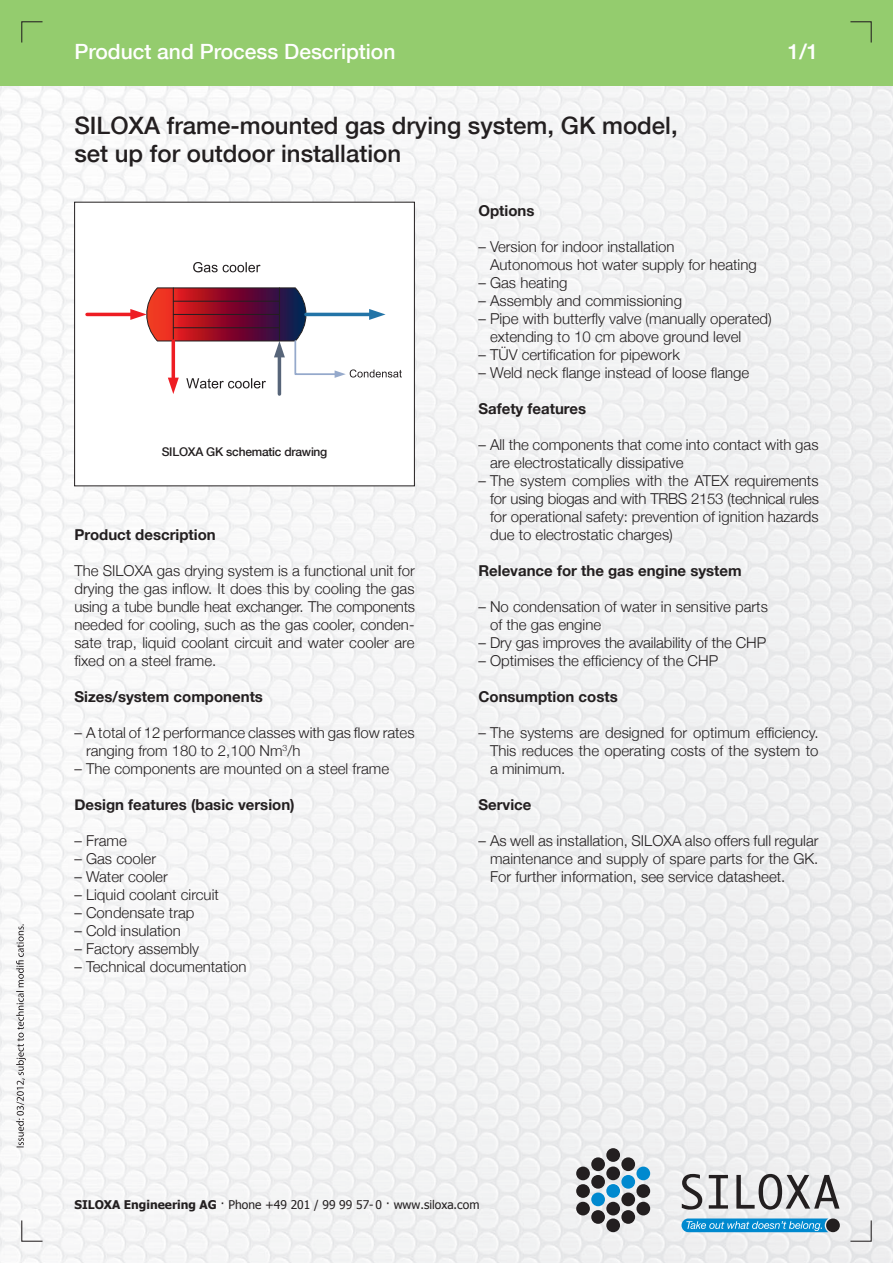
<style>
.page{position:relative;width:893px;height:1263px;background:#fff}
.page>*{position:absolute;margin:0;border:0;box-sizing:border-box;transform-origin:0 0}
.t1{font:500 24px/28.8px "Helvetica Neue";color:#231f20}
.t2{font:500 21px "Helvetica Neue";color:#fff}
.t3{font:300 15px/18px "Helvetica Neue";color:#231f20}
.t4{font:700 15px "Helvetica Neue";color:#231f20}
.t5{font:12px "Tahoma";color:#231f20}
.t6{font:500 12px "Helvetica Neue";letter-spacing:-.02em;color:#231f20}
.s1{font-weight:700}
</style>
<div class="page">
<img style="left:0;top:85px;width:893px;height:1178px">
<div style="left:0;top:0;width:893px;height:85px;background:#94cc6e"></div>
<svg style="left:21px;top:21px;width:22px;height:22px"></svg>
<svg style="left:849px;top:1219px;width:23px;height:23px"></svg>
<svg style="left:850px;top:21px;width:22px;height:22px"></svg>
<svg style="left:21px;top:1219px;width:23px;height:23px"></svg>
<div style="left:75px;top:202px;width:339px;height:284px;background:#fff"></div>
<svg style="left:193px;top:262px;width:67px;height:10px"></svg>
<hr style="left:87px;top:313px;width:45px;height:3px;background:#ee1d23">
<svg style="left:130px;top:287px;width:272px;height:107px"></svg>
<div style="left:74px;top:202px;width:341px;height:284px;border:1px solid #231f20"></div>
<div style="left:576px;top:1202px;width:14px;height:13px;background:#231f20;border-radius:50%"></div>
<div style="left:576px;top:1184px;width:14px;height:14px;background:#231f20;border-radius:50%"></div>
<div style="left:576px;top:1166px;width:14px;height:14px;background:#231f20;border-radius:50%"></div>
<div style="left:591px;top:1210px;width:14px;height:14px;background:#231f20;border-radius:50%"></div>
<div style="left:591px;top:1192px;width:14px;height:14px;background:#0089cf;border-radius:50%"></div>
<div style="left:591px;top:1175px;width:14px;height:14px;background:#231f20;border-radius:50%"></div>
<div style="left:591px;top:1157px;width:14px;height:14px;background:#231f20;border-radius:50%"></div>
<div style="left:606px;top:1218px;width:14px;height:14px;background:#231f20;border-radius:50%"></div>
<div style="left:606px;top:1202px;width:14px;height:13px;background:#231f20;border-radius:50%"></div>
<div style="left:606px;top:1184px;width:14px;height:14px;background:#0089cf;border-radius:50%"></div>
<div style="left:606px;top:1166px;width:14px;height:14px;background:#231f20;border-radius:50%"></div>
<div style="left:606px;top:1148px;width:14px;height:14px;background:#231f20;border-radius:50%"></div>
<div style="left:621px;top:1210px;width:14px;height:14px;background:#231f20;border-radius:50%"></div>
<div style="left:621px;top:1192px;width:14px;height:14px;background:#231f20;border-radius:50%"></div>
<div style="left:621px;top:1175px;width:14px;height:14px;background:#0089cf;border-radius:50%"></div>
<div style="left:621px;top:1157px;width:14px;height:14px;background:#231f20;border-radius:50%"></div>
<div style="left:636px;top:1202px;width:14px;height:13px;background:#231f20;border-radius:50%"></div>
<div style="left:636px;top:1184px;width:14px;height:14px;background:#231f20;border-radius:50%"></div>
<div style="left:636px;top:1166px;width:14px;height:14px;background:#0089cf;border-radius:50%"></div>
<svg style="left:682px;top:1174px;width:20px;height:35px"></svg>
<svg style="left:709px;top:1175px;width:19px;height:33px"></svg>
<svg style="left:736px;top:1174px;width:103px;height:35px"></svg>
<div style="left:826px;top:1218px;width:14px;height:14px;background:#231f20;border-radius:50%"></div>
<svg style="left:681px;top:1218px;width:147px;height:14px;background:#339fd6"></svg>
<svg style="left:16px;top:924px;width:10px;height:223px"></svg>
<h2 class="t2" style="left:74px;top:35px;width:323px">Product and Process Description</h2>
<h2 class="t2" style="left:788px;top:35px;width:32px">1/1</h2>
<h1 class="t1" style="left:74px;top:110px;width:605px">SILOXA frame-mounted gas drying system, GK model, set up for outdoor installation</h1>
<p class="t6" style="left:162px;top:442px;width:167px">SILOXA GK schematic drawing</p>
<p class="t4" style="left:74px;top:521px;width:143px">Product description</p>
<p class="t3" style="left:74px;top:561px;width:342px;text-align:justify">The SILOXA gas drying system is a functional unit for drying the gas inflow. It does this by cooling the gas using a tube bundle heat exchanger. The components needed for cooling, such as the gas cooler, conden&shy;sate trap, liquid coolant circuit and water cooler are fixed on a steel frame.</p>
<p class="t4" style="left:74px;top:683px;width:190px">Sizes/system components</p>
<p class="t3" style="left:86px;top:723px;width:330px;text-indent:-12px">– A total of 12 performance classes with gas flow rates ranging from 180 to 2,100 Nm<sup>3</sup>/h</p>
<p class="t3" style="left:74px;top:759px;width:316px">– The components are mounted on a steel frame</p>
<p class="t4" style="left:74px;top:791px;width:222px">Design features (basic version)</p>
<p class="t3" style="left:74px;top:831px;width:54px">– Frame</p>
<p class="t3" style="left:74px;top:849px;width:83px">– Gas cooler</p>
<p class="t3" style="left:74px;top:867px;width:95px">– Water cooler</p>
<p class="t3" style="left:74px;top:885px;width:146px">– Liquid coolant circuit</p>
<p class="t3" style="left:74px;top:903px;width:122px">– Condensate trap</p>
<p class="t3" style="left:74px;top:921px;width:108px">– Cold insulation</p>
<p class="t3" style="left:74px;top:939px;width:126px">– Factory assembly</p>
<p class="t3" style="left:74px;top:957px;width:174px">– Technical documentation</p>
<p class="t4" style="left:478px;top:197px;width:58px">Options</p>
<p class="t3" style="left:490px;top:237px;width:268px;text-indent:-12px">– Version for indoor installation<br>Autonomous hot water supply for heating</p>
<p class="t3" style="left:478px;top:273px;width:91px">– Gas heating</p>
<p class="t3" style="left:478px;top:291px;width:205px">– Assembly and commissioning</p>
<p class="t3" style="left:490px;top:309px;width:283px;text-indent:-12px">– Pipe with butterfly valve (manually operated) extending to 10 cm above ground level</p>
<p class="t3" style="left:478px;top:345px;width:203px">– TÜV certification for pipework</p>
<p class="t3" style="left:478px;top:363px;width:272px">– Weld neck flange instead of loose flange</p>
<p class="t4" style="left:478px;top:395px;width:109px">Safety features</p>
<p class="t3" style="left:490px;top:435px;width:330px;text-indent:-12px">– All the components that come into contact with gas are electrostatically dissipative</p>
<p class="t3" style="left:490px;top:471px;width:330px;text-align:justify;text-indent:-12px">– The system complies with the ATEX requirements for using biogas and with TRBS 2153 (technical rules for operational safety: prevention of ignition hazards due to electrostatic charges)</p>
<p class="t4" style="left:478px;top:557px;width:265px">Relevance for the gas engine system</p>
<p class="t3" style="left:490px;top:597px;width:279px;text-indent:-12px">– No condensation of water in sensitive parts of the gas engine</p>
<p class="t3" style="left:478px;top:633px;width:289px">– Dry gas improves the availability of the CHP</p>
<p class="t3" style="left:478px;top:651px;width:241px">– Optimises the efficiency of the CHP</p>
<p class="t4" style="left:478px;top:683px;width:141px">Consumption costs</p>
<p class="t3" style="left:490px;top:723px;width:330px;text-align:justify;text-indent:-12px">– The systems are designed for optimum efficiency.<br>This reduces the operating costs of the system to a minimum.</p>
<p class="t4" style="left:478px;top:791px;width:55px">Service</p>
<p class="t3" style="left:490px;top:831px;width:330px;text-align:justify;text-indent:-12px">– As well as installation, SILOXA also offers full regular maintenance and supply of spare parts for the GK.<br>For further information, see service datasheet.</p>
<p class="t5" style="left:74px;top:1196px;width:406px"><span class="s1">SILOXA Engineering AG</span> · Phone +49 201 / 99 99 57- 0 · www.siloxa.com</p>
</div>
